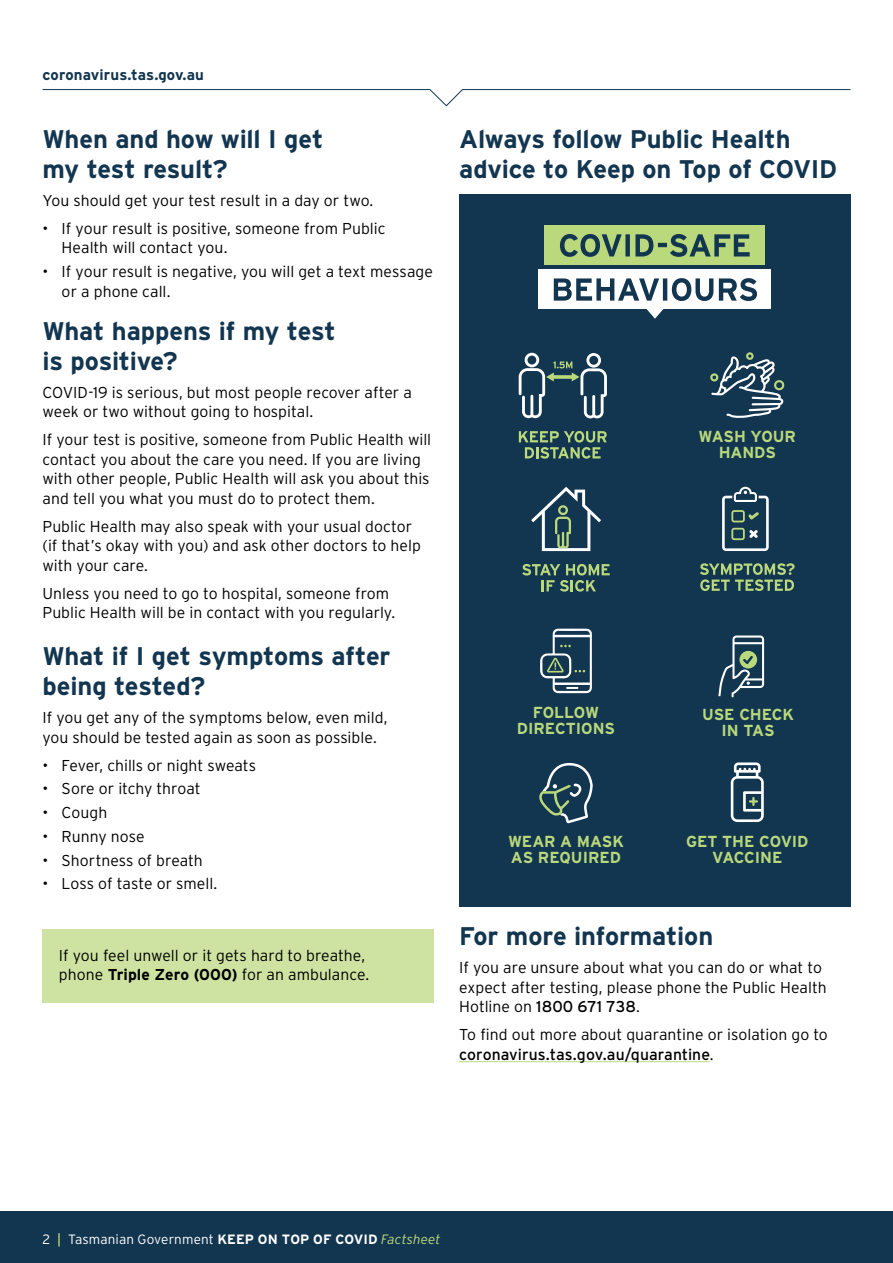
<style>
.page{position:relative;width:893px;height:1263px;background:#fff}
.page>*{position:absolute;margin:0;border:0;box-sizing:border-box;transform-origin:0 0}
.t1{font:700 25.5px/30px "Interstate";letter-spacing:-.01em;color:#133650}
.t2{font:700 15.9px/15.9px "Interstate";letter-spacing:-.005em;color:#b8d87c;text-align:center}
.t3{font:300 15.75px/19.5px "Interstate";color:#000}
.t4{font:700 15px "Interstate";letter-spacing:.01em;color:#133650}
.t5{font:300 13.5px "Interstate";letter-spacing:.01em;color:#fff}
.s1{font-weight:700}
.s2{font-weight:400}
.s3{font-weight:400;color:#bad97c}
.s4{font-style:italic;color:#bad97c}
</style>
<div class="page">
<div style="left:0;top:1212px;width:893px;height:51px;background:#133650"></div>
<svg style="left:42px;top:89px;width:809px;height:17px"></svg>
<hr style="left:459px;top:1061px;width:251px;height:1px;background:#bad97c">
<div style="left:43px;top:929px;width:391px;height:74px;background:#cee3a1"></div>
<div style="left:459px;top:194px;width:391px;height:712px;background:#133650"></div>
<svg style="left:519px;top:353px;width:88px;height:65px"></svg>
<svg style="left:519px;top:431px;width:88px;height:28px"></svg>
<svg style="left:700px;top:563px;width:95px;height:28px"></svg>
<svg style="left:722px;top:487px;width:47px;height:64px"></svg>
<svg style="left:718px;top:635px;width:46px;height:62px"></svg>
<svg style="left:731px;top:762px;width:33px;height:60px"></svg>
<svg style="left:710px;top:352px;width:75px;height:66px"></svg>
<svg style="left:539px;top:763px;width:54px;height:60px"></svg>
<svg style="left:540px;top:629px;width:52px;height:64px"></svg>
<div style="left:539px;top:269px;width:232px;height:40px;background:#fff"></div>
<svg style="left:646px;top:309px;width:18px;height:10px"></svg>
<div style="left:545px;top:225px;width:220px;height:40px;background:#bad97c"></div>
<svg style="left:554px;top:278px;width:203px;height:23px"></svg>
<svg style="left:560px;top:234px;width:190px;height:23px"></svg>
<svg style="left:522px;top:564px;width:88px;height:28px"></svg>
<svg style="left:531px;top:487px;width:70px;height:64px"></svg>
<p class="t4" style="left:43px;top:66px;width:163px">coronavirus.tas.gov.au</p>
<h1 class="t1" style="left:43px;top:124px;width:282px">When and how will I get my test result?</h1>
<p class="t3" style="left:43px;top:191px;width:332px">You should get your test result in a day or two.</p>
<p class="t3" style="left:62px;top:219px;width:325px;text-indent:-19px">• If your result is positive, someone from Public<br>Health will contact you.</p>
<p class="t3" style="left:62px;top:262px;width:373px;text-indent:-19px">• If your result is negative, you will get a text message or a phone call.</p>
<h1 class="t1" style="left:43px;top:315px;width:295px">What happens if my test is positive?</h1>
<p class="t3" style="left:43px;top:382px;width:371px">COVID-19 is serious, but most people recover after a week or two without going to hospital.</p>
<p class="t3" style="left:43px;top:430px;width:390px">If your test is positive, someone from Public Health will contact you about the care you need. If you are living with other people, Public Health will ask you about this and tell you what you must do to protect them.</p>
<p class="t3" style="left:43px;top:516px;width:380px">Public Health may also speak with your usual doctor (if that’s okay with you) and ask other doctors to help with your care.</p>
<p class="t3" style="left:43px;top:583px;width:354px">Unless you need to go to hospital, someone from<br>Public Health will be in contact with you regularly.</p>
<h1 class="t1" style="left:43px;top:641px;width:350px">What if I get symptoms after being tested?</h1>
<p class="t3" style="left:43px;top:708px;width:347px">If you get any of the symptoms below, even mild, you should be tested again as soon as possible.</p>
<p class="t3" style="left:43px;top:755px;width:215px">• Fever, chills or night sweats</p>
<p class="t3" style="left:43px;top:779px;width:160px">• Sore or itchy throat</p>
<p class="t3" style="left:43px;top:803px;width:66px">• Cough</p>
<p class="t3" style="left:43px;top:826px;width:104px">• Runny nose</p>
<p class="t3" style="left:43px;top:850px;width:162px">• Shortness of breath</p>
<p class="t3" style="left:43px;top:874px;width:176px">• Loss of taste or smell.</p>
<p class="t3" style="left:59px;top:945px;width:312px">If you feel unwell or it gets hard to breathe, phone <span class="s1">Triple Zero (000)</span> for an ambulance.</p>
<h1 class="t1" style="left:459px;top:124px;width:379px">Always follow Public Health advice to Keep on Top of COVID</h1>
<p class="t2" style="left:698px;top:428px;width:99px">WASH YOUR<br>HANDS</p>
<p class="t2" style="left:517px;top:705px;width:100px">FOLLOW<br>DIRECTIONS</p>
<p class="t2" style="left:508px;top:833px;width:117px;text-align:left">WEAR A MASK<br>AS REQUIRED</p>
<p class="t2" style="left:702px;top:706px;width:93px">USE CHECK<br>IN TAS</p>
<p class="t2" style="left:686px;top:833px;width:124px">GET THE COVID<br>VACCINE</p>
<h1 class="t1" style="left:459px;top:921px;width:255px">For more information</h1>
<p class="t3" style="left:459px;top:958px;width:369px">If you are unsure about what you can do or what to expect after testing, please phone the Public Health<br>Hotline on <span class="s2">1800 671 738</span>.</p>
<p class="t3" style="left:459px;top:1025px;width:370px">To find out more about quarantine or isolation go to <span class="s2">coronavirus.tas.gov.au/quarantine</span>.</p>
<p class="t5" style="left:43px;top:1231px;width:400px">2 <span class="s3">|</span> Tasmanian Government <span class="s1">KEEP ON TOP OF COVID</span> <span class="s4">Factsheet</span></p>
</div>
